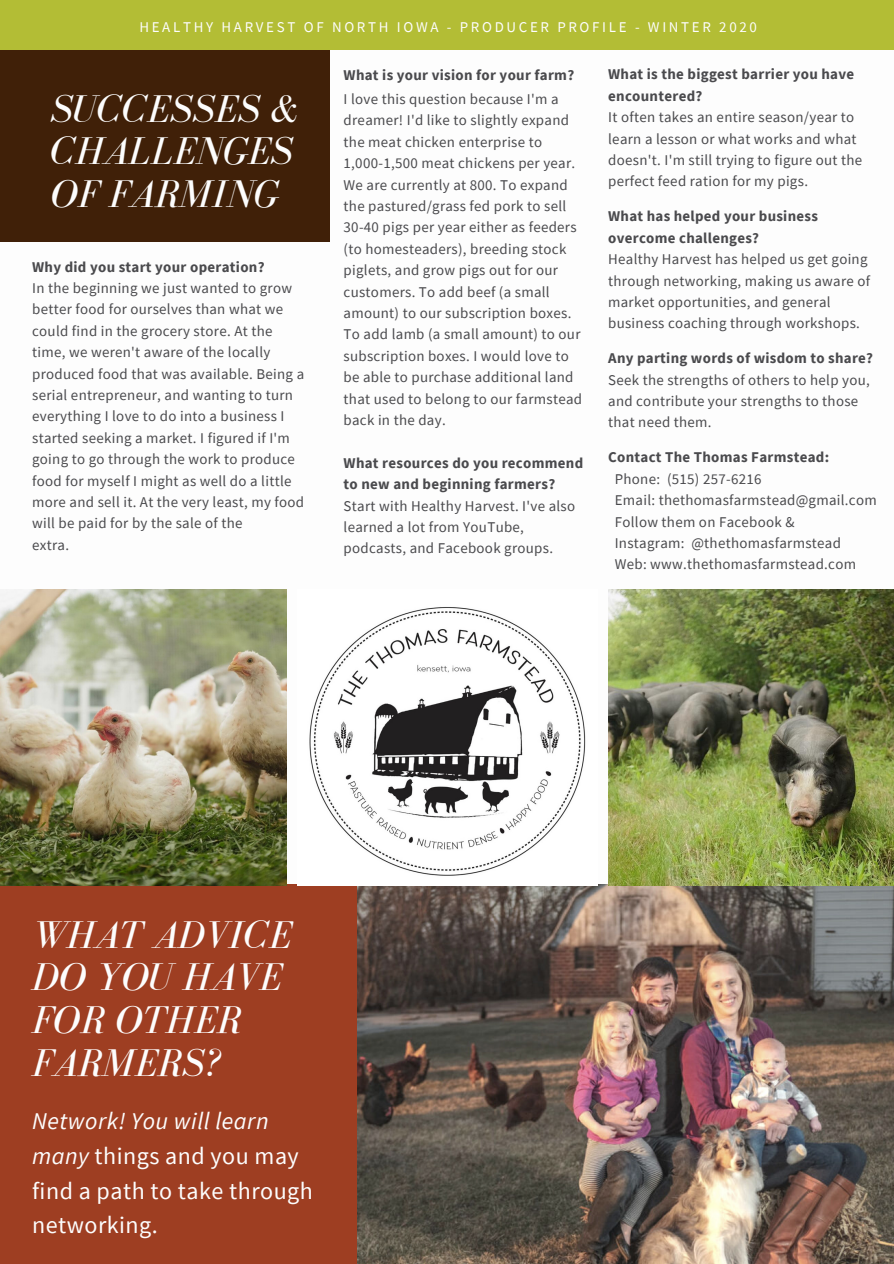
<style>
.page{position:relative;width:894px;height:1264px;background:#fff}
.page>*{position:absolute;margin:0;border:0;box-sizing:border-box;transform-origin:0 0}
.t1{font:italic 39.75px/42.8px "Bodoni FLF";color:#fdfdfd;text-align:justify}
.t2{font:24px/35px "Source Sans Pro";letter-spacing:.02em;color:#fdfdfd}
.t3{font:14.85px/21.5px "Source Sans Pro";letter-spacing:.02em;color:#4a4a4d}
.t4{font:700 14.85px/21.5px "Source Sans Pro";letter-spacing:.02em;color:#4a4a4d}
.t5{font:14.85px "Source Sans Pro";letter-spacing:.18em;color:#fdfdfd}
.s1{font-style:italic}
</style>
<div class="page">
<div style="left:0;top:884px;width:358px;height:379px;background:#9e3e22"></div>
<div style="left:0;top:50px;width:329px;height:192px;background:#402008"></div>
<img style="left:357px;top:884px;width:536px;height:379px">
<div style="left:0;top:0;width:893px;height:50px;background:#b3bd35"></div>
<img style="left:0;top:589px;width:286px;height:296px">
<img style="left:298px;top:607px;width:299px;height:278px">
<img style="left:608px;top:589px;width:285px;height:296px">
<p class="t5" style="left:139px;top:17px;width:619px">HEALTHY HARVEST OF NORTH IOWA - PRODUCER PROFILE - WINTER 2020</p>
<h1 class="t1" style="left:51px;top:87px;width:248px">SUCCESSES &amp; CHALLENGES OF FARMING</h1>
<p class="t4" style="left:32px;top:255px;width:234px">Why did you start your operation?</p>
<p class="t3" style="left:32px;top:277px;width:273px">In the beginning we just wanted to grow better food for ourselves than what we could find in the grocery store. At the time, we weren't aware of the locally produced food that was available. Being a serial entrepreneur, and wanting to turn everything I love to do into a business I started seeking a market. I figured if I'm going to go through the work to produce food for myself I might as well do a little more and sell it. At the very least, my food will be paid for by the sale of the<br>extra.</p>
<p class="t4" style="left:343px;top:64px;width:232px">What is your vision for your farm?</p>
<p class="t3" style="left:343px;top:88px;width:240px">I love this question because I'm a dreamer! I'd like to slightly expand the meat chicken enterprise to 1,000-1,500 meat chickens per year.<br>We are currently at 800. To expand the pastured/grass fed pork to sell 30-40 pigs per year either as feeders (to homesteaders), breeding stock piglets, and grow pigs out for our customers. To add beef (a small amount) to our subscription boxes.<br>To add lamb (a small amount) to our subscription boxes. I would love to be able to purchase additional land that used to belong to our farmstead back in the day.</p>
<p class="t4" style="left:343px;top:452px;width:241px">What resources do you recommend to new and beginning farmers?</p>
<p class="t3" style="left:343px;top:494px;width:233px">Start with Healthy Harvest. I've also learned a lot from YouTube, podcasts, and Facebook groups.</p>
<p class="t4" style="left:608px;top:63px;width:247px">What is the biggest barrier you have encountered?</p>
<p class="t3" style="left:608px;top:106px;width:255px">It often takes an entire season/year to learn a lesson or what works and what doesn't. I'm still trying to figure out the perfect feed ration for my pigs.</p>
<p class="t4" style="left:608px;top:205px;width:211px">What has helped your business overcome challenges?</p>
<p class="t3" style="left:608px;top:248px;width:263px">Healthy Harvest has helped us get going through networking, making us aware of market opportunities, and general business coaching through workshops.</p>
<p class="t4" style="left:608px;top:347px;width:266px">Any parting words of wisdom to share?</p>
<p class="t3" style="left:608px;top:368px;width:263px">Seek the strengths of others to help you, and contribute your strengths to those that need them.</p>
<p class="t4" style="left:608px;top:446px;width:222px">Contact The Thomas Farmstead:</p>
<p class="t3" style="left:614px;top:468px;width:263px">Phone: (515) 257-6216<br>Email: thethomasfarmstead@gmail.com<br>Follow them on Facebook &amp;<br>Instagram: @thethomasfarmstead<br>Web: www.thethomasfarmstead.com</p>
<h1 class="t1" style="left:32px;top:912px;width:261px;text-align:left">WHAT ADVICE<br>DO YOU HAVE<br>FOR OTHER<br>FARMERS?</h1>
<h2 class="t2" style="left:32px;top:1102px;width:282px"><span class="s1">Network! You will learn many</span> things and you may find a path to take through networking.</h2>
</div>
